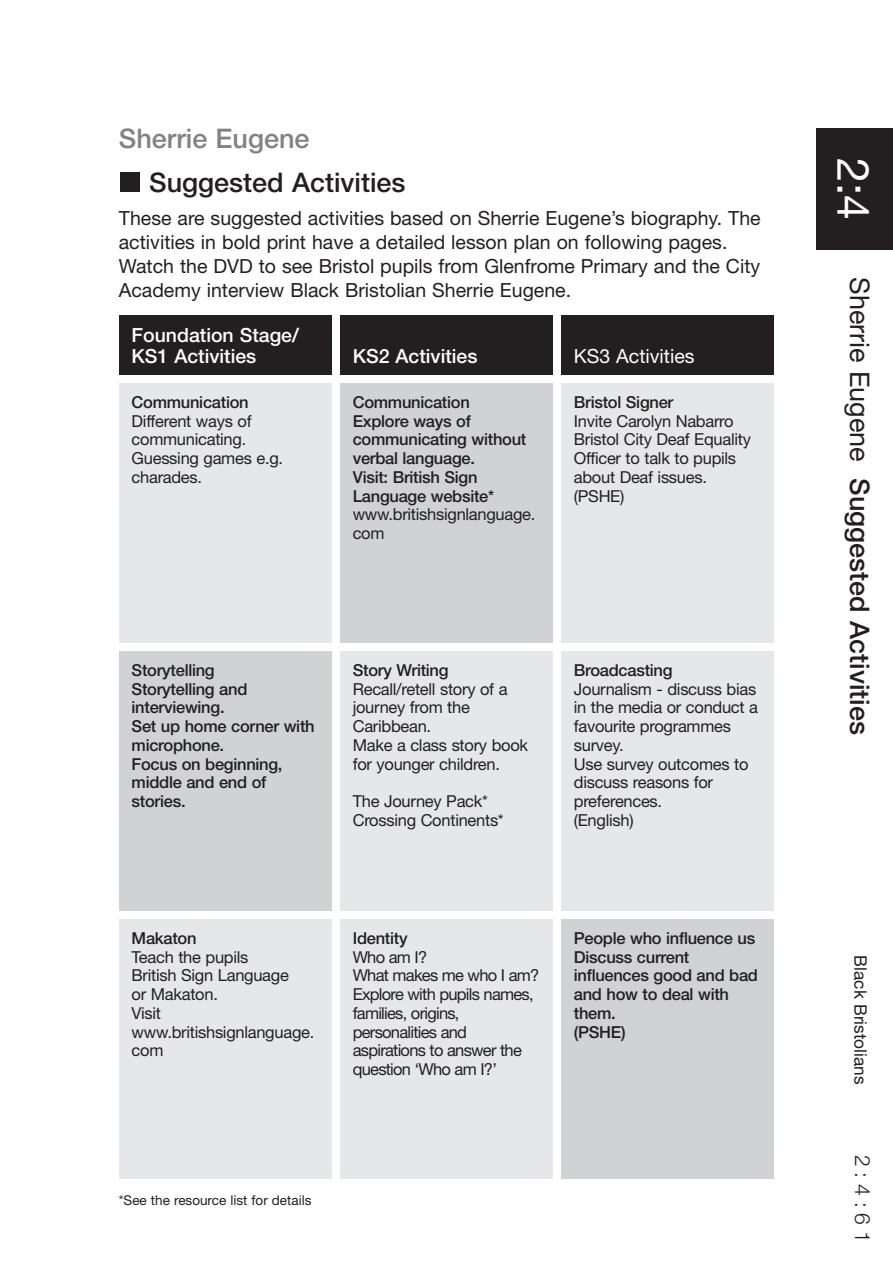
<style>
.page{position:relative;width:893px;height:1263px;background:#fff}
.page>*{position:absolute;margin:0;border:0;box-sizing:border-box;transform-origin:0 0}
.t1{font:44.55px "Helvetica Neue";color:#fff}
.t2{font:500 27px "Helvetica Neue";color:#231f20}
.t3{font:500 27px "Helvetica Neue";color:#808285}
.t4{font:300 21px "Helvetica Neue";color:#231f20}
.t5{font:19.5px/24px "Helvetica Neue";color:#231f20}
.t6{font:500 19.5px/21px "Helvetica Neue";color:#fff}
.t7{font:19.5px "Helvetica Neue";color:#fff}
.t8{font:17.25px "Helvetica Neue";color:#231f20}
.t9{font:16.5px/18.8px "Helvetica Neue";letter-spacing:-.015em;color:#231f20}
.t10{font:500 16.5px/18.8px "Helvetica Neue";letter-spacing:-.015em;color:#231f20}
.t11{font:16.5px/18.8px "Helvetica Neue";letter-spacing:-.045em;color:#231f20}
.t12{font:13.5px "Helvetica Neue";color:#231f20}
.s1{font-weight:400}
</style>
<div class="page">
<div style="left:119px;top:919px;width:212px;height:259px;background:#e6e7e9"></div>
<div style="left:119px;top:651px;width:212px;height:260px;background:#d1d2d4"></div>
<div style="left:120px;top:173px;width:19px;height:19px;background:#231f20"></div>
<div style="left:816px;top:128px;width:77px;height:121px;background:#231f20"></div>
<div style="left:119px;top:315px;width:212px;height:60px;background:#231f20"></div>
<div style="left:340px;top:315px;width:213px;height:60px;background:#231f20"></div>
<div style="left:561px;top:315px;width:213px;height:60px;background:#231f20"></div>
<div style="left:119px;top:383px;width:212px;height:260px;background:#e6e7e9"></div>
<div style="left:340px;top:383px;width:213px;height:260px;background:#d1d2d4"></div>
<div style="left:561px;top:383px;width:213px;height:260px;background:#e6e7e9"></div>
<div style="left:340px;top:651px;width:213px;height:260px;background:#e6e7e9"></div>
<div style="left:561px;top:651px;width:213px;height:260px;background:#e6e7e9"></div>
<div style="left:340px;top:919px;width:213px;height:259px;background:#e6e7e9"></div>
<div style="left:561px;top:919px;width:213px;height:259px;background:#d1d2d4"></div>
<h2 class="t3" style="left:119px;top:128px;width:192px">Sherrie Eugene</h2>
<h2 class="t2" style="left:149px;top:173px;width:258px">Suggested Activities</h2>
<p class="t5" style="left:119px;top:207px;width:643px">These are suggested activities based on Sherrie Eugene’s biography. The activities in bold print have a detailed lesson plan on following pages.<br>Watch the DVD to see Bristol pupils from Glenfrome Primary and the City Academy interview Black Bristolian Sherrie Eugene.</p>
<p class="t6" style="left:132px;top:326px;width:169px">Foundation Stage/<br>KS1 Activities</p>
<p class="t10" style="left:132px;top:394px;width:119px">Communication</p>
<p class="t9" style="left:132px;top:413px;width:153px">Different ways of communicating.<br>Guessing games e.g. charades.</p>
<p class="t6" style="left:353px;top:347px;width:126px">KS2 Activities</p>
<p class="t7" style="left:574px;top:349px;width:122px">KS3 Activities</p>
<p class="t10" style="left:353px;top:394px;width:175px">Communication<br>Explore ways of communicating without verbal language.<br>Visit: British Sign<br>Language website*</p>
<p class="t9" style="left:353px;top:507px;width:184px">www.britishsignlanguage. com</p>
<p class="t10" style="left:574px;top:394px;width:101px">Bristol Signer</p>
<p class="t9" style="left:574px;top:413px;width:179px">Invite Carolyn Nabarro<br>Bristol City Deaf Equality<br>Officer to talk to pupils about Deaf issues. (PSHE)</p>
<p class="t10" style="left:132px;top:662px;width:185px">Storytelling<br>Storytelling and interviewing.<br>Set up home corner with microphone.<br>Focus on beginning, middle and end of stories.</p>
<p class="t10" style="left:574px;top:662px;width:100px">Broadcasting</p>
<p class="t10" style="left:353px;top:662px;width:97px">Story Writing</p>
<p class="t9" style="left:353px;top:681px;width:177px">Recall/retell story of a journey from the<br>Caribbean.<br>Make a class story book for younger children.</p>
<p class="t9" style="left:353px;top:793px;width:153px">The Journey Pack*<br>Crossing Continents*</p>
<p class="t9" style="left:574px;top:681px;width:186px">Journalism - discuss bias in the media or conduct a favourite programmes survey.<br>Use survey outcomes to discuss reasons for preferences.<br>(English)</p>
<p class="t10" style="left:132px;top:930px;width:66px">Makaton</p>
<p class="t9" style="left:132px;top:949px;width:184px">Teach the pupils<br>British Sign Language<br>or Makaton.<br>Visit www.britishsignlanguage. com</p>
<p class="t10" style="left:353px;top:930px;width:56px">Identity</p>
<p class="t11" style="left:353px;top:949px;width:188px">Who am I?<br>What makes me who I am?<br>Explore with pupils names, families, origins, personalities and aspirations to answer the question ‘Who am I?’</p>
<p class="t10" style="left:574px;top:930px;width:186px">People who influence us<br>Discuss current influences good and bad and how to deal with them.<br>(PSHE)</p>
<p class="t12" style="left:119px;top:1195px;width:194px">*See the resource list for details</p>
<h1 class="t1" style="left:869px;top:158px;width:63px;rotate:90deg">2:4</h1>
<h2 class="t2" style="left:869px;top:277px;width:459px;rotate:90deg"><span class="s1">Sherrie Eugene</span> Suggested Activities</h2>
<p class="t8" style="left:867px;top:955px;width:130px;rotate:90deg">Black Bristolians</p>
<p class="t4" style="left:870px;top:1155px;width:89px;rotate:90deg">2:4:61</p>
</div>
